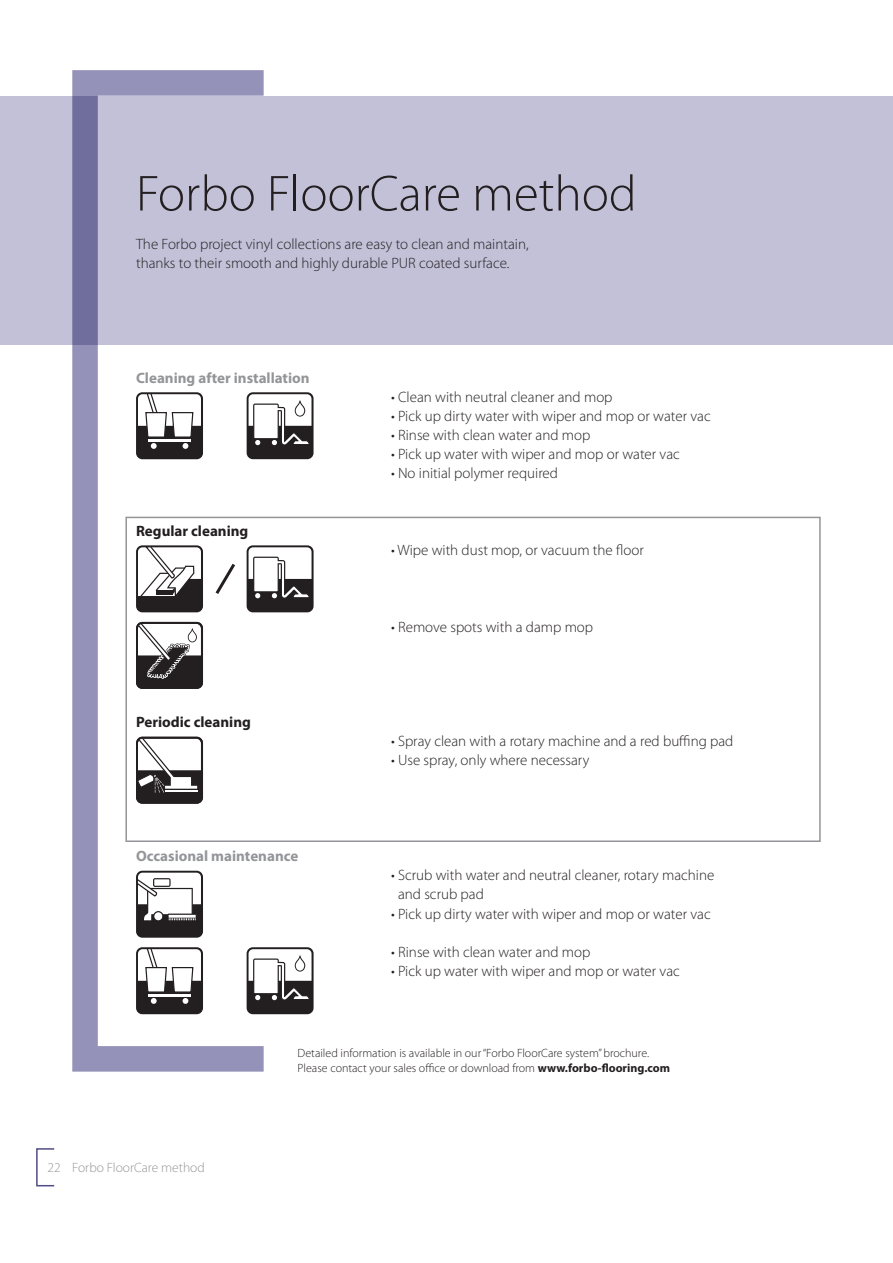
<style>
.page{position:relative;width:893px;height:1263px;background:#fff}
.page>*{position:absolute;margin:0;border:0;box-sizing:border-box;transform-origin:0 0}
.t1{font:300 51px "Myriad Pro";color:#231f20}
.t2{font:300 15px/19.2px "Myriad Pro";color:#231f20}
.t3{font:700 15px "Myriad Pro";color:#939598}
.t4{font:700 15px "Myriad Pro";color:#231f20}
.t5{font:300 13.5px "Myriad Pro";color:#939598}
.t6{font:300 12px/14.4px "Myriad Pro";color:#231f20}
.s1{font-weight:700}
</style>
<div class="page">
<div style="left:0;top:96px;width:893px;height:248px;background:#c2c1d8"></div>
<svg style="left:72px;top:70px;width:193px;height:1001px"></svg>
<div style="left:136px;top:392px;width:67px;height:67px;background:#231f20;border-radius:6px"></div>
<svg style="left:137px;top:392px;width:65px;height:66px"></svg>
<div style="left:247px;top:392px;width:67px;height:67px;background:#231f20;border-radius:6px"></div>
<div style="left:249px;top:394px;width:62px;height:63px;background:#fff;border-radius:5px"></div>
<svg style="left:248px;top:400px;width:64px;height:58px"></svg>
<svg style="left:136px;top:545px;width:66px;height:67px"></svg>
<div style="left:247px;top:545px;width:67px;height:67px;background:#231f20;border-radius:6px"></div>
<div style="left:249px;top:547px;width:63px;height:63px;background:#fff;border-radius:5px"></div>
<svg style="left:248px;top:557px;width:64px;height:55px"></svg>
<svg style="left:136px;top:622px;width:67px;height:67px"></svg>
<svg style="left:213px;top:560px;width:25px;height:37px"></svg>
<svg style="left:136px;top:737px;width:67px;height:67px"></svg>
<svg style="left:136px;top:871px;width:67px;height:67px"></svg>
<div style="left:138px;top:873px;width:63px;height:63px;background:#fff;border-radius:5px"></div>
<svg style="left:136px;top:877px;width:66px;height:60px"></svg>
<div style="left:136px;top:947px;width:67px;height:67px;background:#231f20;border-radius:6px"></div>
<svg style="left:137px;top:947px;width:65px;height:66px"></svg>
<div style="left:247px;top:947px;width:67px;height:67px;background:#231f20;border-radius:6px"></div>
<div style="left:249px;top:949px;width:63px;height:63px;background:#fff;border-radius:5px"></div>
<svg style="left:248px;top:955px;width:64px;height:58px"></svg>
<div style="left:125px;top:517px;width:696px;height:325px;border:2px solid #939598"></div>
<div style="left:36px;top:1148px;width:19px;height:38px;border:2px solid #504d85"></div>
<h1 class="t1" style="left:136px;top:163px;width:502px">Forbo FloorCare method</h1>
<p class="t2" style="left:136px;top:234px;width:394px">The Forbo project vinyl collections are easy to clean and maintain, thanks to their smooth and highly durable PUR coated surface.</p>
<p class="t3" style="left:136px;top:368px;width:175px">Cleaning after installation</p>
<p class="t4" style="left:136px;top:521px;width:114px">Regular cleaning</p>
<p class="t4" style="left:136px;top:712px;width:116px">Periodic cleaning</p>
<p class="t3" style="left:136px;top:846px;width:164px">Occasional maintenance</p>
<p class="t2" style="left:391px;top:387px;width:223px">• Clean with neutral cleaner and mop</p>
<p class="t2" style="left:391px;top:406px;width:321px">• Pick up dirty water with wiper and mop or water vac</p>
<p class="t2" style="left:391px;top:425px;width:201px">• Rinse with clean water and mop</p>
<p class="t2" style="left:391px;top:445px;width:290px">• Pick up water with wiper and mop or water vac</p>
<p class="t2" style="left:391px;top:464px;width:168px">• No initial polymer required</p>
<p class="t2" style="left:391px;top:540px;width:254px">• Wipe with dust mop, or vacuum the floor</p>
<p class="t2" style="left:391px;top:617px;width:204px">• Remove spots with a damp mop</p>
<p class="t2" style="left:391px;top:731px;width:344px">• Spray clean with a rotary machine and a red buffing pad</p>
<p class="t2" style="left:391px;top:751px;width:200px">• Use spray, only where necessary</p>
<p class="t2" style="left:398px;top:865px;width:318px;text-indent:-7px">• Scrub with water and neutral cleaner, rotary machine and scrub pad</p>
<p class="t2" style="left:391px;top:904px;width:321px">• Pick up dirty water with wiper and mop or water vac</p>
<p class="t2" style="left:391px;top:942px;width:201px">• Rinse with clean water and mop</p>
<p class="t2" style="left:391px;top:961px;width:290px">• Pick up water with wiper and mop or water vac</p>
<p class="t5" style="left:48px;top:1160px;width:159px">22 Forbo FloorCare method</p>
<p class="t6" style="left:298px;top:1046px;width:374px">Detailed information is available in our “Forbo FloorCare system” brochure.<br>Please contact your sales office or download from <span class="s1">www.forbo-flooring.com</span></p>
</div>
